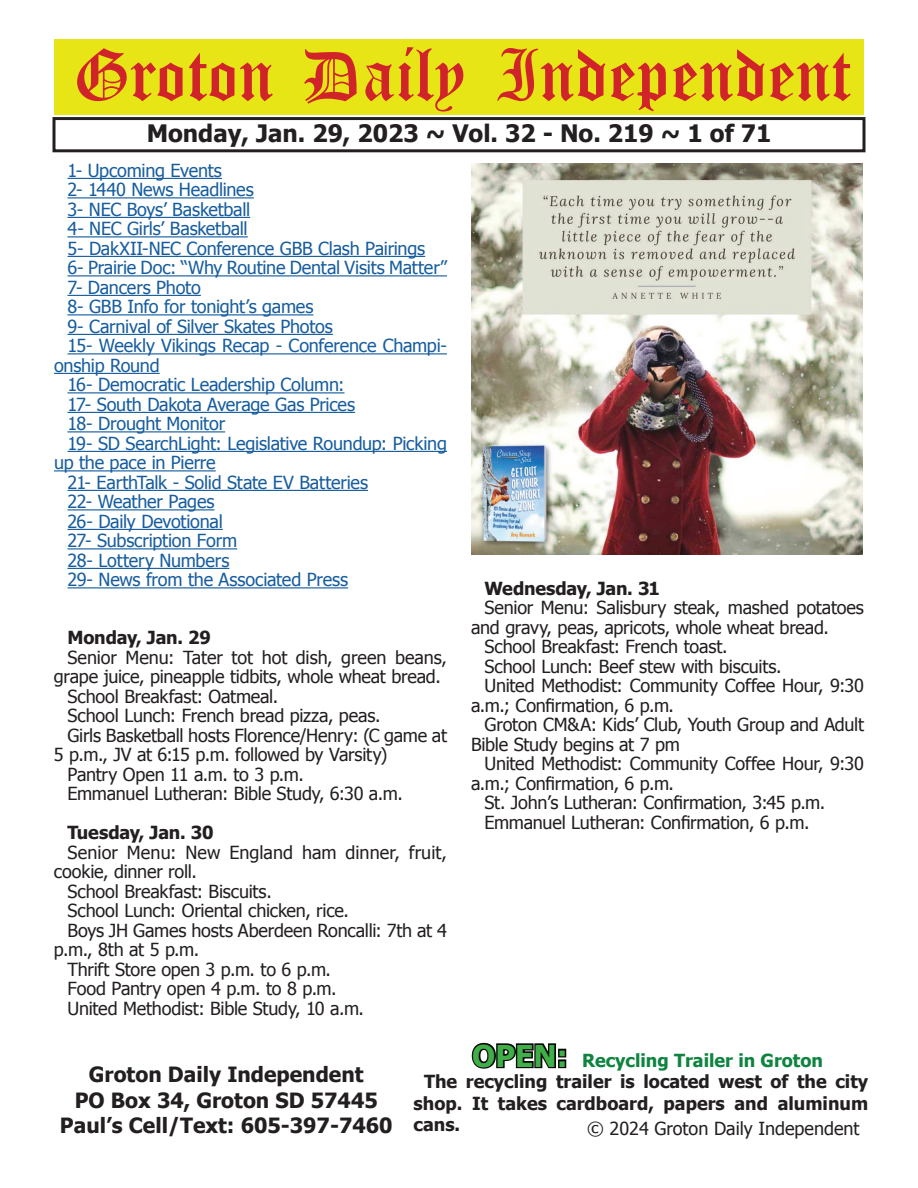
<style>
.page{position:relative;width:918px;height:1188px;background:#fff}
.page>*{position:absolute;margin:0;border:0;box-sizing:border-box;transform-origin:0 0}
.t1{font:54px "Old English Five";color:#d1232a}
.t2{font:700 24px "Tahoma";color:#231f20}
.t3{font:700 21px/25.2px "Tahoma";color:#231f20;text-align:center}
.t4{font:18px "Tahoma";letter-spacing:-.01em;color:#231f20}
.t5{font:18px "Tahoma";letter-spacing:-.015em;color:#175d9e}
.t6{font:700 18px "Tahoma";color:#231f20}
.t7{font:700 18px "Tahoma";color:#0e8440}
.s1{font-size:30px;color:#040503}
</style>
<div class="page">
<div style="left:52px;top:117px;width:814px;height:35px;border:3px solid #231f20"></div>
<div style="left:54px;top:40px;width:810px;height:75px;background:#e7e515"></div>
<img style="left:471px;top:163px;width:391px;height:392px">
<hr style="left:68px;top:178px;width:154px;height:1px;background:#175d9e">
<hr style="left:68px;top:197px;width:186px;height:1px;background:#175d9e">
<hr style="left:68px;top:217px;width:182px;height:1px;background:#175d9e">
<hr style="left:68px;top:236px;width:180px;height:1px;background:#175d9e">
<hr style="left:68px;top:256px;width:357px;height:1px;background:#175d9e">
<hr style="left:68px;top:275px;width:379px;height:1px;background:#175d9e">
<hr style="left:68px;top:295px;width:133px;height:1px;background:#175d9e">
<hr style="left:68px;top:314px;width:245px;height:1px;background:#175d9e">
<hr style="left:68px;top:334px;width:265px;height:1px;background:#175d9e">
<hr style="left:68px;top:353px;width:379px;height:1px;background:#175d9e">
<hr style="left:54px;top:373px;width:106px;height:1px;background:#175d9e">
<hr style="left:68px;top:392px;width:277px;height:1px;background:#175d9e">
<hr style="left:68px;top:412px;width:287px;height:1px;background:#175d9e">
<hr style="left:68px;top:431px;width:157px;height:1px;background:#175d9e">
<hr style="left:68px;top:451px;width:379px;height:1px;background:#175d9e">
<hr style="left:54px;top:470px;width:162px;height:1px;background:#175d9e">
<hr style="left:68px;top:490px;width:300px;height:1px;background:#175d9e">
<hr style="left:68px;top:509px;width:147px;height:1px;background:#175d9e">
<hr style="left:68px;top:529px;width:155px;height:1px;background:#175d9e">
<hr style="left:68px;top:548px;width:169px;height:1px;background:#175d9e">
<hr style="left:68px;top:568px;width:161px;height:1px;background:#175d9e">
<hr style="left:68px;top:587px;width:280px;height:1px;background:#175d9e">
<h1 class="t1" style="left:73px;top:50px;width:779px">Groton Daily Independent</h1>
<h2 class="t2" style="left:147px;top:116px;width:626px">Monday, Jan. 29, 2023 ~ Vol. 32 - No. 219 ~ 1 of 71</h2>
<p class="t5" style="left:68px;top:158px;width:156px">1- Upcoming Events</p>
<p class="t5" style="left:68px;top:178px;width:188px">2- 1440 News Headlines</p>
<p class="t5" style="left:68px;top:197px;width:184px">3- NEC Boys’ Basketball</p>
<p class="t5" style="left:68px;top:217px;width:182px">4- NEC Girls’ Basketball</p>
<p class="t5" style="left:68px;top:236px;width:359px">5- DakXII-NEC Conference GBB Clash Pairings</p>
<p class="t5" style="left:68px;top:256px;width:381px">6- Prairie Doc: “Why Routine Dental Visits Matter”</p>
<p class="t5" style="left:68px;top:275px;width:135px">7- Dancers Photo</p>
<p class="t5" style="left:68px;top:295px;width:247px">8- GBB Info for tonight’s games</p>
<p class="t5" style="left:68px;top:314px;width:267px">9- Carnival of Silver Skates Photos</p>
<p class="t5" style="left:68px;top:334px;width:381px">15- Weekly Vikings Recap - Conference Champi-</p>
<p class="t5" style="left:54px;top:353px;width:107px">onship Round</p>
<p class="t5" style="left:68px;top:373px;width:279px">16- Democratic Leadership Column:</p>
<p class="t5" style="left:68px;top:392px;width:289px">17- South Dakota Average Gas Prices</p>
<p class="t5" style="left:68px;top:412px;width:159px">18- Drought Monitor</p>
<p class="t5" style="left:68px;top:431px;width:381px">19- SD SearchLight: Legislative Roundup: Picking</p>
<p class="t5" style="left:54px;top:451px;width:163px">up the pace in Pierre</p>
<p class="t5" style="left:68px;top:470px;width:302px">21- EarthTalk - Solid State EV Batteries</p>
<p class="t5" style="left:68px;top:490px;width:149px">22- Weather Pages</p>
<p class="t5" style="left:68px;top:509px;width:157px">26- Daily Devotional</p>
<p class="t5" style="left:68px;top:529px;width:171px">27- Subscription Form</p>
<p class="t5" style="left:68px;top:548px;width:163px">28- Lottery Numbers</p>
<p class="t5" style="left:68px;top:568px;width:282px">29- News from the Associated Press</p>
<p class="t6" style="left:67px;top:625px;width:145px">Monday, Jan. 29</p>
<p class="t4" style="left:67px;top:645px;width:381px">Senior Menu: Tater tot hot dish, green beans,</p>
<p class="t4" style="left:54px;top:665px;width:388px">grape juice, pineapple tidbits, whole wheat bread.</p>
<p class="t4" style="left:67px;top:684px;width:212px">School Breakfast: Oatmeal.</p>
<p class="t4" style="left:67px;top:704px;width:315px">School Lunch: French bread pizza, peas.</p>
<p class="t4" style="left:67px;top:723px;width:381px">Girls Basketball hosts Florence/Henry: (C game at</p>
<p class="t4" style="left:54px;top:743px;width:335px">5 p.m., JV at 6:15 p.m. followed by Varsity)</p>
<p class="t4" style="left:67px;top:762px;width:238px">Pantry Open 11 a.m. to 3 p.m.</p>
<p class="t4" style="left:67px;top:782px;width:337px">Emmanuel Lutheran: Bible Study, 6:30 a.m.</p>
<p class="t6" style="left:67px;top:820px;width:148px">Tuesday, Jan. 30</p>
<p class="t4" style="left:67px;top:840px;width:381px">Senior Menu: New England ham dinner, fruit,</p>
<p class="t4" style="left:54px;top:860px;width:144px">cookie, dinner roll.</p>
<p class="t4" style="left:67px;top:879px;width:206px">School Breakfast: Biscuits.</p>
<p class="t4" style="left:67px;top:899px;width:283px">School Lunch: Oriental chicken, rice.</p>
<p class="t4" style="left:67px;top:918px;width:381px">Boys JH Games hosts Aberdeen Roncalli: 7th at 4</p>
<p class="t4" style="left:54px;top:938px;width:147px">p.m., 8th at 5 p.m.</p>
<p class="t4" style="left:67px;top:957px;width:265px">Thrift Store open 3 p.m. to 6 p.m.</p>
<p class="t4" style="left:67px;top:977px;width:271px">Food Pantry open 4 p.m. to 8 p.m.</p>
<p class="t4" style="left:67px;top:996px;width:298px">United Methodist: Bible Study, 10 a.m.</p>
<p class="t6" style="left:484px;top:576px;width:177px">Wednesday, Jan. 31</p>
<p class="t4" style="left:484px;top:596px;width:381px">Senior Menu: Salisbury steak, mashed potatoes</p>
<p class="t4" style="left:471px;top:615px;width:360px">and gravy, peas, apricots, whole wheat bread.</p>
<p class="t4" style="left:484px;top:635px;width:245px">School Breakfast: French toast.</p>
<p class="t4" style="left:484px;top:654px;width:299px">School Lunch: Beef stew with biscuits.</p>
<p class="t4" style="left:484px;top:674px;width:381px">United Methodist: Community Coffee Hour, 9:30</p>
<p class="t4" style="left:471px;top:693px;width:205px">a.m.; Confirmation, 6 p.m.</p>
<p class="t4" style="left:484px;top:713px;width:381px">Groton CM&amp;A: Kids’ Club, Youth Group and Adult</p>
<p class="t4" style="left:471px;top:732px;width:210px">Bible Study begins at 7 pm</p>
<p class="t4" style="left:484px;top:752px;width:381px">United Methodist: Community Coffee Hour, 9:30</p>
<p class="t4" style="left:471px;top:771px;width:205px">a.m.; Confirmation, 6 p.m.</p>
<p class="t4" style="left:484px;top:791px;width:342px">St. John’s Lutheran: Confirmation, 3:45 p.m.</p>
<p class="t4" style="left:484px;top:810px;width:326px">Emmanuel Lutheran: Confirmation, 6 p.m.</p>
<p class="t3" style="left:60px;top:1061px;width:334px">Groton Daily Independent<br>PO Box 34, Groton SD 57445<br>Paul’s Cell/Text: 605-397-7460</p>
<p class="t7" style="left:472px;top:1047px;width:352px"><span class="s1">OPEN:</span> Recycling Trailer in Groton</p>
<p class="t6" style="left:424px;top:1069px;width:446px">The recycling trailer is located west of the city</p>
<p class="t6" style="left:414px;top:1091px;width:456px">shop. It takes cardboard, papers and aluminum</p>
<p class="t6" style="left:414px;top:1112px;width:48px">cans.</p>
<p class="t4" style="left:587px;top:1116px;width:274px">© 2024 Groton Daily Independent</p>
</div>
